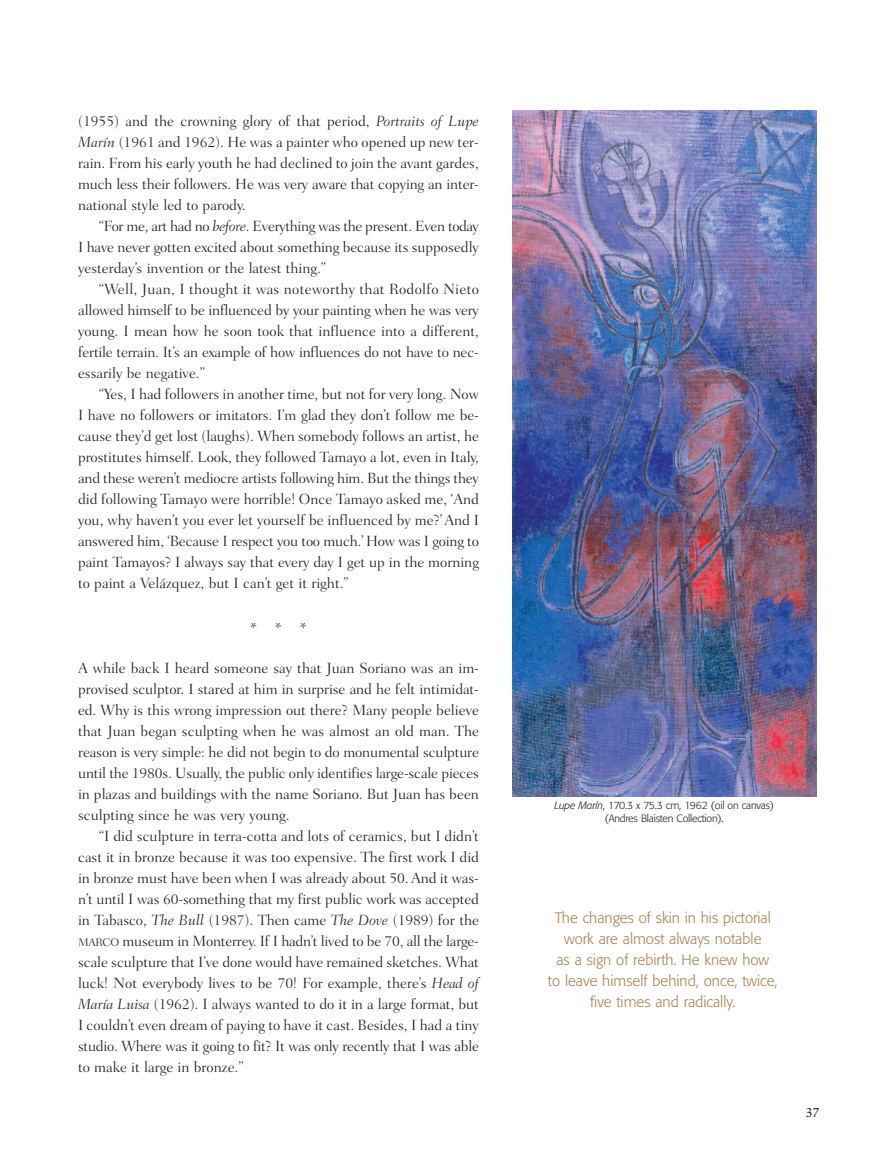
<style>
.page{position:relative;width:893px;height:1149px;background:#fff}
.page>*{position:absolute;margin:0;border:0;box-sizing:border-box;transform-origin:0 0}
.t1{font:300 15px/21px "Fairfield LH";color:#231f20;text-align:justify}
.t2{font:300 15px/21px "Formata";color:#aa8250;text-align:center}
.t3{font:13.5px "Slimbach";color:#231f20}
.t4{font:300 10.5px/13px "Formata";letter-spacing:-.02em;color:#231f20;text-align:center}
.s1{font-style:italic}
.s2{font-size:11.25px}
</style>
<div class="page">
<img style="left:512px;top:110px;width:304px;height:686px">
<p class="t1" style="left:78px;top:112px;width:402px">(1955) and the crowning glory of that period, <span class="s1">Portraits of Lupe Marín</span> (1961 and 1962). He was a painter who opened up new ter&shy;rain. From his early youth he had declined to join the avant gardes, much less their followers. He was very aware that copying an inter&shy;national style led to parody.</p>
<p class="t1" style="left:78px;top:217px;width:402px;text-indent:21px">“For me, art had no <span class="s1">before</span>. Everything was the present. Even today I have never gotten excited about something because its supposedly yesterday’s invention or the latest thing.”</p>
<p class="t1" style="left:78px;top:280px;width:402px;text-indent:21px">“Well, Juan, I thought it was noteworthy that Rodolfo Nieto allowed himself to be influenced by your painting when he was very young. I mean how he soon took that influence into a different, fertile terrain. It’s an example of how influences do not have to nec&shy;essarily be negative.”</p>
<p class="t1" style="left:78px;top:385px;width:402px;text-indent:21px">“Yes, I had followers in another time, but not for very long. Now I have no followers or imitators. I’m glad they don’t follow me be&shy;cause they’d get lost (laughs). When somebody follows an artist, he prostitutes himself. Look, they followed Tamayo a lot, even in Italy, and these weren’t mediocre artists following him. But the things they did following Tamayo were horrible! Once Tamayo asked me, ‘And you, why haven’t you ever let yourself be influenced by me?’And I answered him, ‘Because I respect you too much.’ How was I going to paint Tamayos? I always say that every day I get up in the morning to paint a Velázquez, but I can’t get it right.”</p>
<p class="t1" style="left:250px;top:619px;width:59px">***</p>
<p class="t1" style="left:78px;top:658px;width:402px">A while back I heard someone say that Juan Soriano was an im&shy;provised sculptor. I stared at him in surprise and he felt intimidat&shy;ed. Why is this wrong impression out there? Many people believe that Juan began sculpting when he was almost an old man. The reason is very simple: he did not begin to do monumental sculpture until the 1980s. Usually, the public only identifies large-scale pieces in plazas and buildings with the name Soriano. But Juan has been sculpting since he was very young.</p>
<p class="t1" style="left:78px;top:826px;width:402px;text-indent:21px">“I did sculpture in terra-cotta and lots of ceramics, but I didn’t cast it in bronze because it was too expensive. The first work I did in bronze must have been when I was already about 50. And it was&shy;n’t until I was 60-something that my first public work was accepted in Tabasco, <span class="s1">The Bull</span> (1987). Then came <span class="s1">The Dove</span> (1989) for the <span class="s2">MARCO</span> museum in Monterrey. If I hadn’t lived to be 70, all the large&shy;scale sculpture that I’ve done would have remained sketches. What luck! Not everybody lives to be 70! For example, there’s <span class="s1">Head of María Luisa</span> (1962). I always wanted to do it in a large format, but I couldn’t even dream of paying to have it cast. Besides, I had a tiny studio. Where was it going to fit? It was only recently that I was able to make it large in bronze.”</p>
<p class="t4" style="left:554px;top:799px;width:221px"><span class="s1">Lupe Marín</span>, 170.3 x 75.3 cm, 1962 (oil on canvas) (Andres Blaisten Collection).</p>
<p class="t2" style="left:548px;top:908px;width:231px">The changes of skin in his pictorial work are almost always notable<br>as a sign of rebirth. He knew how<br>to leave himself behind, once, twice, five times and radically.</p>
<p class="t3" style="left:806px;top:1106px;width:15px">37</p>
</div>
